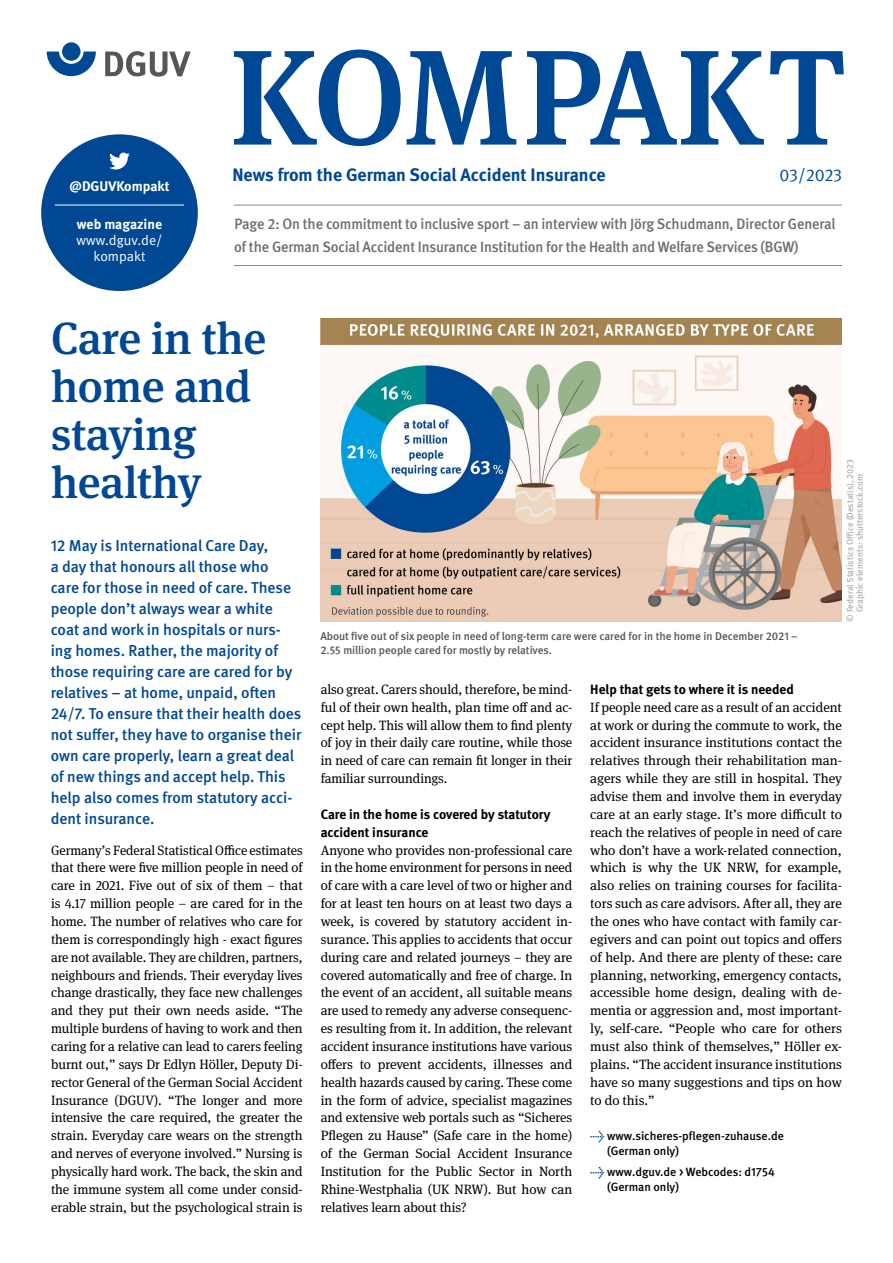
<style>
.page{position:relative;width:893px;height:1263px;background:#fff}
.page>*{position:absolute;margin:0;border:0;box-sizing:border-box;transform-origin:0 0}
.Cover_Kopf_H1_KOMPAKT{font:500 135px "DGUV Meta Serif";letter-spacing:-.015em;color:#004893}
.Headlines_H1{font:500 45px/48px "DGUV Meta Serif";letter-spacing:-.005em;color:#004893}
.t1{font:700 18px "DGUV Meta";color:#004893}
.Cover_Kopf_P_Monat_und_Jahr{font:17.25px "DGUV Meta";letter-spacing:-.015em;color:#004893}
.Copytexte_Intro{font:500 15.75px/21px "DGUV Meta";color:#004893}
.t2{font:500 15px/22.5px "DGUV Meta";letter-spacing:-.01em;color:#6e6e6e}
.Cover_Kopf_P_Webmagazin_Kreis{font:13.95px/16.2px "DGUV Meta";color:#fff;text-align:center}
.Cover_Kopf_P_DGUVKompakt_Kreis{font:700 13.95px "DGUV Meta";color:#fff}
.Copytexte_FT{font:13.5px/17.9px "DGUV Meta Serif";letter-spacing:-.005em;color:#000;text-align:justify}
.Interview_I_Frage{font:700 13.5px/17.9px "DGUV Meta";color:#000}
.Copytexte_P_Link{font:500 12px/15px "DGUV Meta";color:#000}
.t3{font:500 11.25px/13.5px "DGUV Meta";color:#565655}
.t4{font:500 9px/9.8px "DGUV Meta";color:#b1b2b3;text-align:center}
.s1{font-weight:700}
.s2{color:#004893}
</style>
<div class="page">
<div style="left:41px;top:134px;width:157px;height:157px;background:#004893;border-radius:50%"></div>
<svg style="left:109px;top:153px;width:21px;height:16px"></svg>
<hr style="left:55px;top:205px;width:129px;height:1px;background:#fff">
<hr style="left:234px;top:265px;width:608px;height:1px;background:#868786">
<hr style="left:234px;top:205px;width:608px;height:1px;background:#868786">
<svg style="left:47px;top:52px;width:49px;height:24px"></svg>
<div style="left:62px;top:42px;width:18px;height:19px;background:#004893;border-radius:50%"></div>
<svg style="left:105px;top:51px;width:86px;height:26px"></svg>
<img style="left:320px;top:319px;width:522px;height:303px">
<p class="Cover_Kopf_P_DGUVKompakt_Kreis" style="left:70px;top:178px;width:101px">@DGUVKompakt</p>
<p class="Cover_Kopf_P_Webmagazin_Kreis" style="left:77px;top:217px;width:87px"><span class="s1">web magazine </span>www.dguv.de/ kompakt</p>
<h1 class="Cover_Kopf_H1_KOMPAKT" style="left:230px;top:17px;width:618px">KOMPAKT</h1>
<p class="t1" style="left:232px;top:164px;width:375px">News from the German Social Accident Insurance</p>
<p class="Cover_Kopf_P_Monat_und_Jahr" style="left:779px;top:165px;width:64px">03/2023</p>
<p class="t2" style="left:234px;top:213px;width:603px">Page 2: On the commitment to inclusive sport – an interview with Jörg Schudmann, Director General of the German Social Accident Insurance Institution for the Health and Welfare Services (BGW)</p>
<h1 class="Headlines_H1" style="left:51px;top:315px;width:217px">Care in the home and staying healthy</h1>
<p class="Copytexte_Intro" style="left:51px;top:535px;width:252px">12 May is International Care Day,<br>a day that honours all those who<br>care for those in need of care. These people don’t always wear a white coat and work in hospitals or nurs&shy;ing homes. Rather, the majority of those requiring care are cared for by relatives – at home, unpaid, often 24/7. To ensure that their health does not suffer, they have to organise their own care properly, learn a great deal of new things and accept help. This help also comes from statutory acci&shy;dent insurance.</p>
<p class="Copytexte_FT" style="left:51px;top:841px;width:253px">Germany’s Federal Statistical Office estimates that there were five million people in need of care in 2021. Five out of six of them – that is 4.17 million people – are cared for in the home. The number of relatives who care for them is correspondingly high - exact figures are not available. They are children, partners, neighbours and friends. Their everyday lives change drastically, they face new challenges and they put their own needs aside. “The multiple burdens of having to work and then caring for a relative can lead to carers feeling burnt out,” says Dr Edlyn Höller, Deputy Di&shy;rector General of the German Social Accident Insurance (DGUV). “The longer and more intensive the care required, the greater the strain. Everyday care wears on the strength and nerves of everyone involved.” Nursing is physically hard work. The back, the skin and the immune system all come under consid&shy;erable strain, but the psychological strain is</p>
<p class="t3" style="left:320px;top:630px;width:479px">About five out of six people in need of long-term care were cared for in the home in December 2021 –<br>2.55 million people cared for mostly by relatives.</p>
<p class="t4" style="left:845px;top:622px;width:164px;rotate:-90deg">© Federal Statistics Office (Destatis), 2023<br>Graphic elements: shutterstock.com</p>
<p class="Copytexte_FT" style="left:321px;top:680px;width:253px">also great. Carers should, therefore, be mind&shy;ful of their own health, plan time off and ac&shy;cept help. This will allow them to find plenty of joy in their daily care routine, while those in need of care can remain fit longer in their familiar surroundings.</p>
<p class="Interview_I_Frage" style="left:321px;top:806px;width:231px">Care in the home is covered by statutory accident insurance</p>
<p class="Copytexte_FT" style="left:321px;top:841px;width:253px">Anyone who provides non-professional care in the home environment for persons in need of care with a care level of two or higher and for at least ten hours on at least two days a week, is covered by statutory accident in&shy;surance. This applies to accidents that occur during care and related journeys – they are covered automatically and free of charge. In the event of an accident, all suitable means are used to remedy any adverse consequenc&shy;es resulting from it. In addition, the relevant accident insurance institutions have various offers to prevent accidents, illnesses and health hazards caused by caring. These come in the form of advice, specialist magazines and extensive web portals such as “Sicheres Pflegen zu Hause” (Safe care in the home) of the German Social Accident Insurance Institution for the Public Sector in North Rhine-Westphalia (UK NRW). But how can relatives learn about this?</p>
<p class="Interview_I_Frage" style="left:590px;top:680px;width:205px">Help that gets to where it is needed</p>
<p class="Copytexte_FT" style="left:590px;top:698px;width:253px">If people need care as a result of an accident at work or during the commute to work, the accident insurance institutions contact the relatives through their rehabilitation man&shy;agers while they are still in hospital. They advise them and involve them in everyday care at an early stage. It’s more difficult to reach the relatives of people in need of care who don’t have a work-related connection, which is why the UK NRW, for example, also relies on training courses for facilita&shy;tors such as care advisors. After all, they are the ones who have contact with family car&shy;egivers and can point out topics and offers of help. And there are plenty of these: care planning, networking, emergency contacts, accessible home design, dealing with de&shy;mentia or aggression and, most important&shy;ly, self-care. “People who care for others must also think of themselves,” Höller ex&shy;plains. “The accident insurance institutions have so many suggestions and tips on how to do this.”</p>
<p class="Copytexte_P_Link" style="left:607px;top:1129px;width:178px;text-indent:-17px"><span class="s2">→</span> www.sicheres-pflegen-zuhause.de (German only)</p>
<p class="Copytexte_P_Link" style="left:590px;top:1165px;width:186px"><span class="s2">→</span> www.dguv.de &gt; Webcodes: d1754</p>
<p class="Copytexte_P_Link" style="left:607px;top:1180px;width:73px">(German only)</p>
</div>
